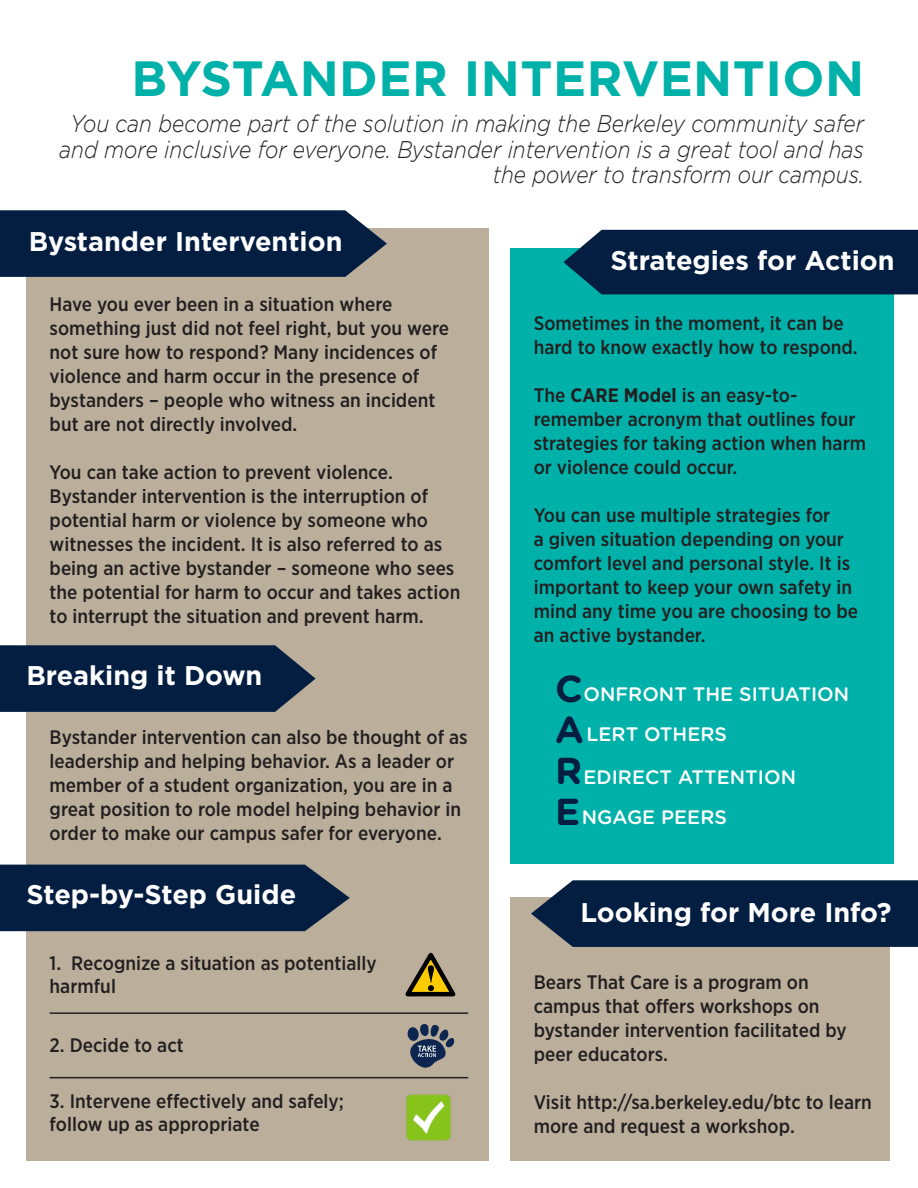
<style>
.page{position:relative;width:918px;height:1188px;background:#fff}
.page>*{position:absolute;margin:0;border:0;box-sizing:border-box;transform-origin:0 0}
.t1{font:700 49.5px "Gotham Pro";letter-spacing:.01em;color:#00b1a9}
.t2{font:700 37.5px "Gotham Rounded";color:#041e42}
.t3{font:700 27px "Gotham Pro";color:#fff}
.t4{font:italic 300 24.15px/25.5px "Gotham Pro";color:#231f20;text-align:right;scale:.87 1}
.t5{font:500 19.5px/24px "Gotham Pro Narrow";color:#231f20}
.t6{font:500 19.5px "Gotham Rounded";color:#fff}
.s1{font-weight:700}
</style>
<div class="page">
<div style="left:26px;top:228px;width:463px;height:933px;background:#bbaf9c"></div>
<svg style="left:0;top:210px;width:387px;height:67px;background:#102849"></svg>
<svg style="left:0;top:645px;width:316px;height:67px;background:#102848"></svg>
<div style="left:0;top:865px;width:350px;height:66px;background:#041e42"></div>
<svg style="left:405px;top:952px;width:51px;height:45px"></svg>
<img style="left:406px;top:1094px;width:45px;height:47px">
<hr style="left:50px;top:1012px;width:418px;height:2px;background:#231f20">
<hr style="left:50px;top:1077px;width:418px;height:1px;background:#231f20">
<svg style="left:407px;top:1024px;width:48px;height:44px"></svg>
<div style="left:510px;top:898px;width:380px;height:263px;background:#bbaf9c"></div>
<div style="left:510px;top:248px;width:384px;height:616px;background:#00b1a9"></div>
<div style="left:563px;top:230px;width:355px;height:64px;background:#041e42"></div>
<svg style="left:531px;top:880px;width:387px;height:67px;background:#11294a"></svg>
<p class="t1" style="left:132px;top:50px;width:734px">BYSTANDER INTERVENTION</p>
<p class="t4" style="left:59px;top:111px;width:926px">You can become part of the solution in making the Berkeley community safer and more inclusive for everyone. Bystander intervention is a great tool and has the power to transform our campus.</p>
<p class="t3" style="left:29px;top:226px;width:315px">Bystander Intervention</p>
<p class="t5" style="left:50px;top:291px;width:401px">Have you ever been in a situation where something just did not feel right, but you were not sure how to respond? Many incidences of violence and harm occur in the presence of bystanders – people who witness an incident but are not directly involved.</p>
<p class="t5" style="left:50px;top:459px;width:412px">You can take action to prevent violence.<br>Bystander intervention is the interruption of potential harm or violence by someone who witnesses the incident. It is also referred to as being an active bystander – someone who sees the potential for harm to occur and takes action to interrupt the situation and prevent harm.</p>
<p class="t3" style="left:26px;top:660px;width:238px">Breaking it Down</p>
<p class="t5" style="left:50px;top:725px;width:420px">Bystander intervention can also be thought of as leadership and helping behavior. As a leader or member of a student organization, you are in a great position to role model helping behavior in order to make our campus safer for everyone.</p>
<p class="t3" style="left:26px;top:878px;width:271px">Step-by-Step Guide</p>
<p class="t5" style="left:50px;top:951px;width:329px;line-height:23.4px">1. Recognize a situation as potentially harmful</p>
<p class="t5" style="left:50px;top:1033px;width:136px">2. Decide to act</p>
<p class="t5" style="left:50px;top:1089px;width:296px;line-height:23.4px">3. Intervene effectively and safely; follow up as appropriate</p>
<p class="t3" style="left:610px;top:245px;width:286px">Strategies for Action</p>
<p class="t5" style="left:534px;top:311px;width:326px">Sometimes in the moment, it can be hard to know exactly how to respond.</p>
<p class="t5" style="left:534px;top:383px;width:334px">The <span class="s1">CARE Model</span> is an easy-to&shy;remember acronym that outlines four strategies for taking action when harm or violence could occur.</p>
<p class="t5" style="left:534px;top:503px;width:326px">You can use multiple strategies for<br>a given situation depending on your comfort level and personal style. It is important to keep your own safety in mind any time you are choosing to be an active bystander.</p>
<p class="t2" style="left:555px;top:661px;width:29px">C</p>
<p class="t6" style="left:584px;top:680px;width:267px">ONFRONT THE SITUATION</p>
<p class="t2" style="left:555px;top:702px;width:30px">A</p>
<p class="t6" style="left:586px;top:721px;width:142px">LERT OTHERS</p>
<p class="t2" style="left:555px;top:743px;width:29px">R</p>
<p class="t6" style="left:584px;top:763px;width:214px">EDIRECT ATTENTION</p>
<p class="t2" style="left:555px;top:784px;width:27px">E</p>
<p class="t6" style="left:582px;top:804px;width:147px">NGAGE PEERS</p>
<p class="t3" style="left:580px;top:897px;width:313px">Looking for More Info?</p>
<p class="t5" style="left:534px;top:969px;width:314px">Bears That Care is a program on campus that offers workshops on bystander intervention facilitated by peer educators.</p>
<p class="t5" style="left:534px;top:1089px;width:340px">Visit http://sa.berkeley.edu/btc to learn more and request a workshop.</p>
</div>
